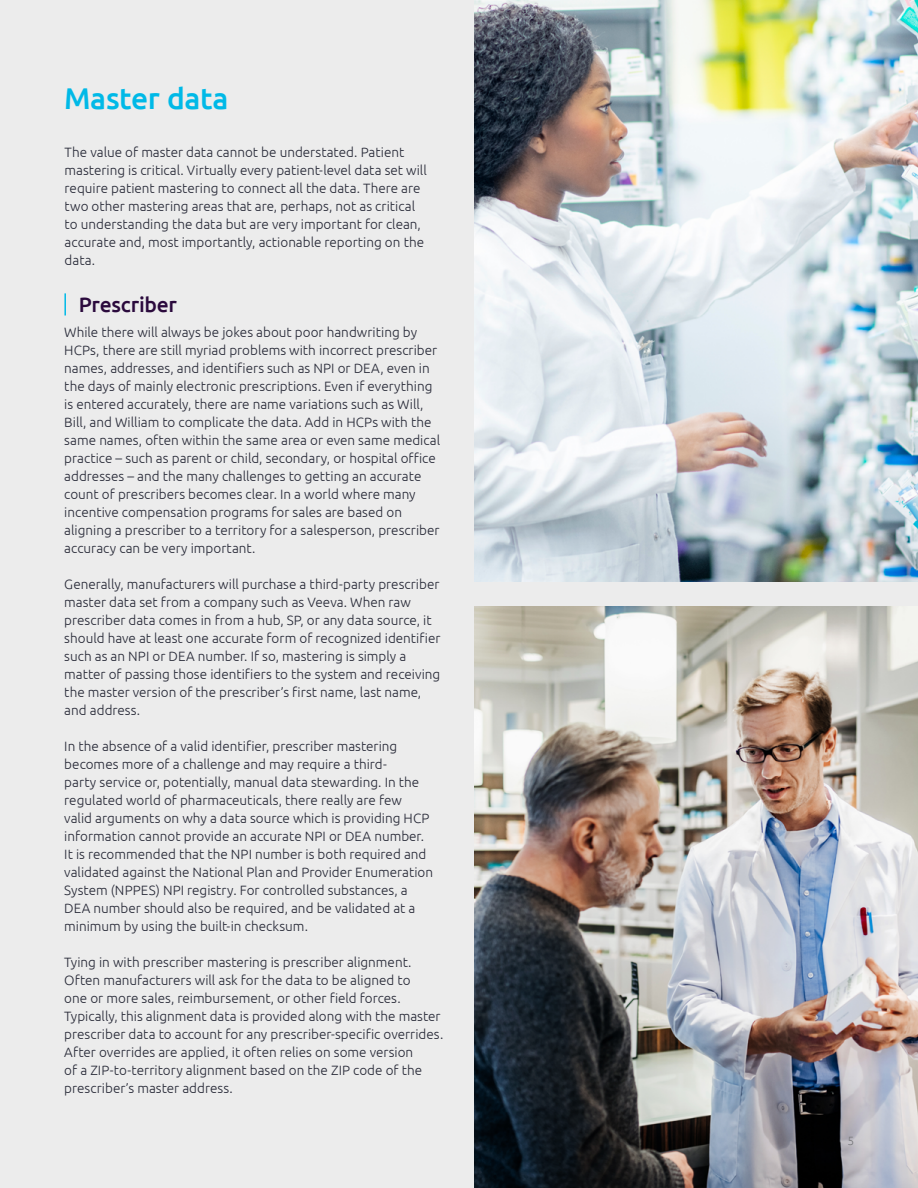
<style>
.page{position:relative;width:918px;height:1188px;background:#ececec}
.page>*{position:absolute;margin:0;border:0;box-sizing:border-box;transform-origin:0 0}
.t1{font:500 30px "Ubuntu";letter-spacing:-.015em;color:#00b9e7}
.t2{font:500 21px "Ubuntu";letter-spacing:-.01em;color:#2b0a3d}
.t3{font:300 13.5px/18px "Ubuntu";color:#272937}
.t4{font:300 12px "Ubuntu";color:#77787b}
</style>
<div class="page">
<img style="left:475px;top:607px;width:443px;height:581px">
<img style="left:475px;top:0;width:443px;height:582px">
<hr style="left:64px;top:293px;width:2px;height:22px;background:#00b9e7">
<h1 class="t1" style="left:64px;top:79px;width:166px">Master data</h1>
<p class="t3" style="left:65px;top:143px;width:364px">The value of master data cannot be understated. Patient mastering is critical. Virtually every patient-level data set will require patient mastering to connect all the data. There are two other mastering areas that are, perhaps, not as critical to understanding the data but are very important for clean, accurate and, most importantly, actionable reporting on the data.</p>
<h2 class="t2" style="left:79px;top:291px;width:100px">Prescriber</h2>
<p class="t3" style="left:64px;top:323px;width:377px">While there will always be jokes about poor handwriting by HCPs, there are still myriad problems with incorrect prescriber names, addresses, and identifiers such as NPI or DEA, even in the days of mainly electronic prescriptions. Even if everything is entered accurately, there are name variations such as Will, Bill, and William to complicate the data. Add in HCPs with the same names, often within the same area or even same medical practice – such as parent or child, secondary, or hospital office addresses – and the many challenges to getting an accurate count of prescribers becomes clear. In a world where many incentive compensation programs for sales are based on aligning a prescriber to a territory for a salesperson, prescriber accuracy can be very important.</p>
<p class="t3" style="left:64px;top:575px;width:378px">Generally, manufacturers will purchase a third-party prescriber master data set from a company such as Veeva. When raw prescriber data comes in from a hub, SP, or any data source, it should have at least one accurate form of recognized identifier such as an NPI or DEA number. If so, mastering is simply a matter of passing those identifiers to the system and receiving the master version of the prescriber’s first name, last name, and address.</p>
<p class="t3" style="left:64px;top:737px;width:370px">In the absence of a valid identifier, prescriber mastering becomes more of a challenge and may require a third-<br>party service or, potentially, manual data stewarding. In the regulated world of pharmaceuticals, there really are few<br>valid arguments on why a data source which is providing HCP information cannot provide an accurate NPI or DEA number.<br>It is recommended that the NPI number is both required and validated against the National Plan and Provider Enumeration System (NPPES) NPI registry. For controlled substances, a DEA number should also be required, and be validated at a minimum by using the built-in checksum.</p>
<p class="t3" style="left:64px;top:953px;width:381px">Tying in with prescriber mastering is prescriber alignment.<br>Often manufacturers will ask for the data to be aligned to<br>one or more sales, reimbursement, or other field forces.<br>Typically, this alignment data is provided along with the master prescriber data to account for any prescriber-specific overrides.<br>After overrides are applied, it often relies on some version<br>of a ZIP-to-territory alignment based on the ZIP code of the prescriber’s master address.</p>
<p class="t4" style="left:847px;top:1133px;width:8px">5</p>
</div>
